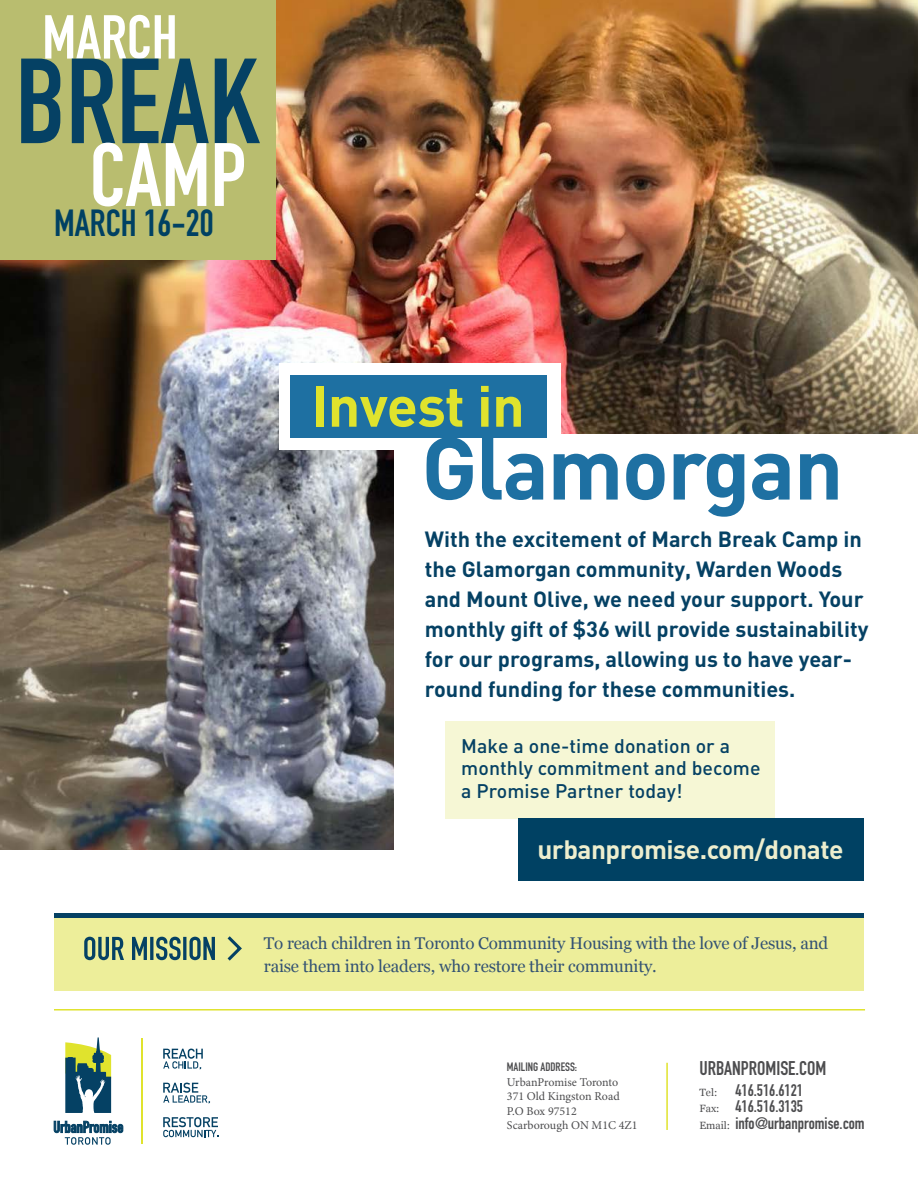
<style>
.page{position:relative;width:918px;height:1188px;background:#fff}
.page>*{position:absolute;margin:0;border:0;box-sizing:border-box;transform-origin:0 0}
.t1{font:700 118.8px "DIN Condensed";color:#054164}
.t2{font:700 88.2px "DIN Condensed";color:#fff}
.t3{font:700 87px "DIN";letter-spacing:-.02em;color:#1e70a2}
.t4{font:700 60.9px "DIN Condensed";color:#fff}
.t5{font:700 57px "DIN";letter-spacing:-.01em;color:#e0e32d}
.t6{font:700 37.2px "DIN Condensed";color:#004163}
.t7{font:700 26.25px "DIN";letter-spacing:-.02em;color:#edeece}
.t8{font:700 21.75px/30px "DIN";color:#054164}
.t9{font:500 19.5px/22.5px "DIN";letter-spacing:.005em;color:#054164}
.t10{font:700 19.5px "DIN Condensed";color:#4d4d4f}
.t11{font:16.95px/22.5px "Georgia";letter-spacing:-.01em;color:#335273}
.t12{font:700 16.5px/16.5px "DIN Condensed";color:#4d4d4f}
.t13{font:12px/14.4px "Minion Pro";color:#4d4d4f}
.t14{font:700 12px "DIN Condensed";color:#4d4d4f}
.s1{font-family:"Georgia";font-weight:400;font-size:10.5px}
</style>
<div class="page">
<img style="left:0;top:0;width:918px;height:850px">
<div style="left:0;top:0;width:276px;height:259px;background:#b9bd6f"></div>
<hr style="left:666px;top:1063px;width:2px;height:67px;background:#e0e32d">
<hr style="left:54px;top:1009px;width:811px;height:2px;background:#e0e32d">
<hr style="left:142px;top:1038px;width:1px;height:105px;background:#e0e32d">
<svg style="left:65px;top:1037px;width:46px;height:76px"></svg>
<svg style="left:54px;top:1121px;width:69px;height:24px"></svg>
<svg style="left:163px;top:1049px;width:40px;height:21px"></svg>
<svg style="left:163px;top:1083px;width:47px;height:21px"></svg>
<svg style="left:163px;top:1117px;width:56px;height:20px"></svg>
<div style="left:54px;top:913px;width:810px;height:78px;background:#edee9a"></div>
<div style="left:54px;top:913px;width:810px;height:5px;background:#054164"></div>
<svg style="left:84px;top:937px;width:131px;height:23px"></svg>
<svg style="left:227px;top:936px;width:15px;height:25px"></svg>
<div style="left:394px;top:434px;width:524px;height:428px;background:#fff"></div>
<div style="left:279px;top:363px;width:281px;height:86px;background:#fff"></div>
<div style="left:291px;top:375px;width:256px;height:63px;background:#1e70a2"></div>
<div style="left:445px;top:721px;width:329px;height:97px;background:#f6f7d5"></div>
<div style="left:518px;top:818px;width:346px;height:63px;background:#004163"></div>
<h3 class="t4" style="left:42px;top:-4px;width:137px">MARCH</h3>
<h1 class="t1" style="left:15px;top:22px;width:246px">BREAK</h1>
<h2 class="t2" style="left:90px;top:116px;width:158px">CAMP</h2>
<h3 class="t6" style="left:54px;top:198px;width:161px">MARCH 16-20</h3>
<h3 class="t5" style="left:311px;top:369px;width:215px">Invest in</h3>
<h3 class="t3" style="left:421px;top:411px;width:424px">Glamorgan</h3>
<p class="t8" style="left:425px;top:524px;width:445px">With the excitement of March Break Camp in the Glamorgan community, Warden Woods and Mount Olive, we need your support. Your monthly gift of $36 will provide sustainability for our programs, allowing us to have year&shy;round funding for these communities.</p>
<p class="t9" style="left:461px;top:734px;width:301px">Make a one-time donation or a monthly commitment and become a Promise Partner today!</p>
<p class="t7" style="left:537px;top:833px;width:308px">urbanpromise.com/donate</p>
<p class="t11" style="left:264px;top:931px;width:566px">To reach children in Toronto Community Housing with the love of Jesus, and raise them into leaders, who restore their community.</p>
<p class="t14" style="left:507px;top:1059px;width:72px">MAILING ADDRESS:</p>
<p class="t13" style="left:507px;top:1075px;width:132px">UrbanPromise Toronto<br>371 Old Kingston Road<br>P.O Box 97512<br>Scarborough ON M1C 4Z1</p>
<p class="t10" style="left:699px;top:1055px;width:128px">URBANPROMISE.COM</p>
<p class="t12" style="left:699px;top:1081px;width:167px"><span class="s1">Tel:</span> 416.516.6121<br><span class="s1">Fax:</span> 416.516.3135<br><span class="s1">Email:</span> info@urbanpromise.com</p>
</div>
